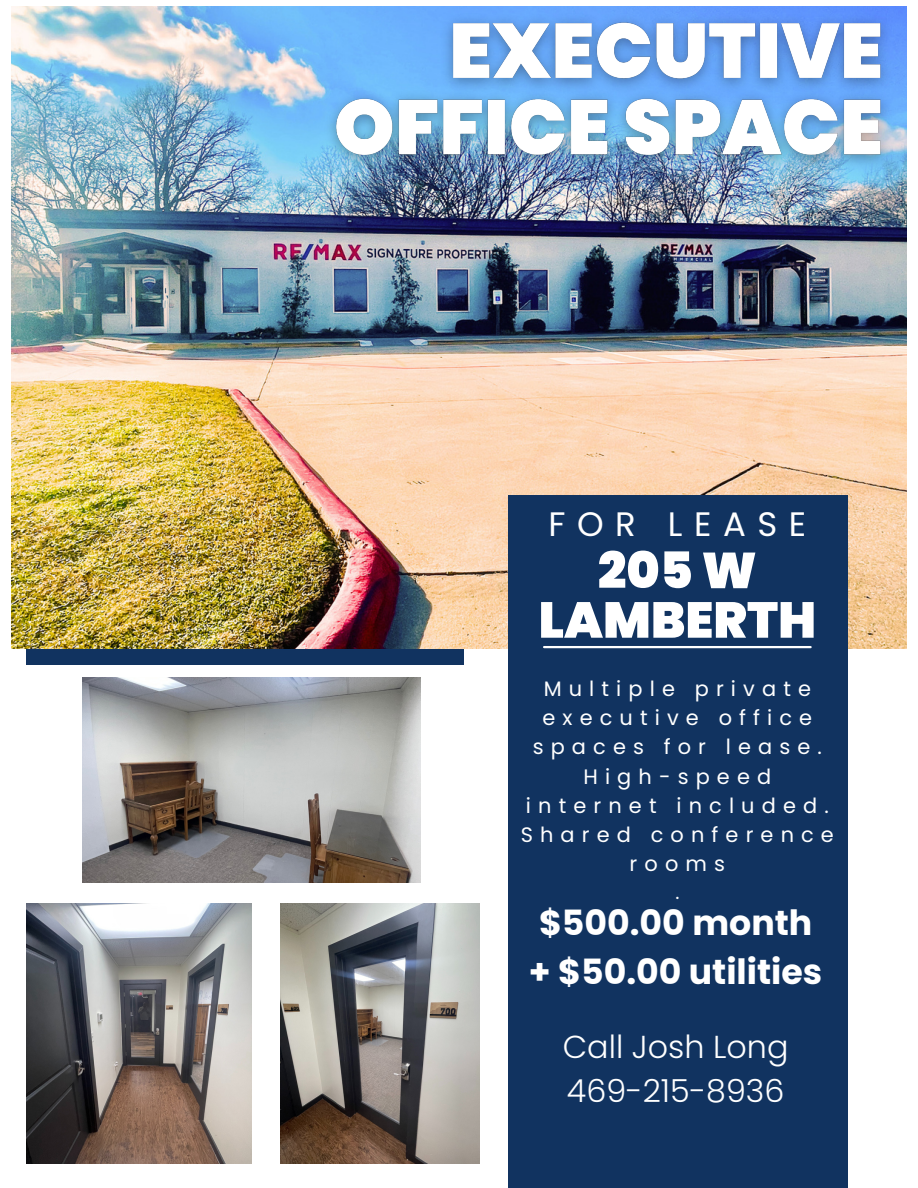
<style>
.page{position:relative;width:918px;height:1188px;background:#fff}
.page>*{position:absolute;margin:0;border:0;box-sizing:border-box;transform-origin:0 0}
.t1{font:900 50.4px/49.5px "Poppins";color:#fff;text-align:center}
.t2{font:700 34.8px/48.3px "Poppins";color:#fff}
.t3{font:33.9px "Poppins";letter-spacing:.34em;color:#fff}
.t4{font:300 31.8px/43.8px "Poppins";color:#fff}
.t5{font:20.85px/29.2px "Poppins";letter-spacing:.34em;color:#fff;text-align:center}
.t6{font:19.2px "Poppins";color:#fff}
</style>
<div class="page">
<div style="left:26px;top:597px;width:438px;height:68px;background:#113360"></div>
<img style="left:12px;top:6px;width:894px;height:642px">
<img style="left:26px;top:903px;width:225px;height:260px">
<div style="left:508px;top:496px;width:339px;height:692px;background:#113360"></div>
<hr style="left:544px;top:646px;width:267px;height:2px;background:#fff">
<img style="left:280px;top:903px;width:199px;height:260px">
<img style="left:82px;top:678px;width:339px;height:204px">
<img style="left:315px;top:6px;width:587px;height:177px">
<p class="t3" style="left:548px;top:500px;width:259px">FOR LEASE</p>
<p class="t1" style="left:539px;top:546px;width:279px">205 W<br>LAMBERTH</p>
<p class="t5" style="left:521px;top:674px;width:315px">Multiple private executive office spaces for lease.<br>High-speed internet included.<br>Shared conference rooms</p>
<p class="t6" style="left:676px;top:879px;width:6px">.</p>
<h4 class="t2" style="left:529px;top:899px;width:295px">$500.00 month + $50.00 utilities</h4>
<h5 class="t4" style="left:563px;top:1025px;width:227px">Call Josh Long<br>469-215-8936</h5>
</div>
